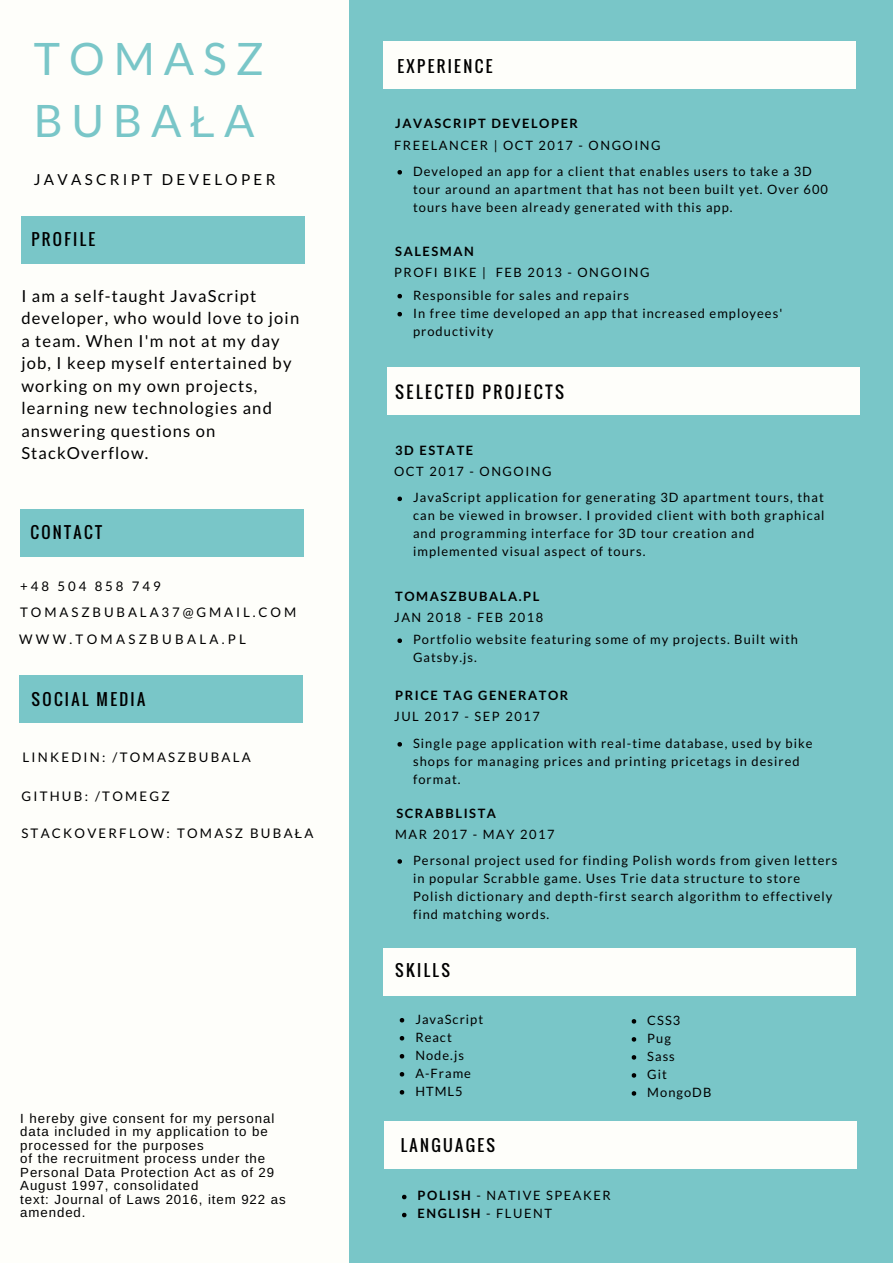
<style>
.page{position:relative;width:893px;height:1263px;background:#fff}
.page>*{position:absolute;margin:0;border:0;box-sizing:border-box;transform-origin:0 0}
.t1{font:44.7px/61.9px "Lato";letter-spacing:.2em;color:#79c6c8}
.t2{font:16.5px/22.5px "Lato";letter-spacing:.07em;color:#000}
.t3{font:16.5px "Oswald";letter-spacing:.15em;color:#000}
.t4{font:15.9px "Oswald";letter-spacing:.15em;color:#000}
.t5{font:15.15px "Lato";letter-spacing:.22em;color:#000}
.t6{font:13.2px/13.5px "Arimo";letter-spacing:.07em;color:#000}
.t7{font:13.2px "Lato";letter-spacing:.17em;color:#000}
.t8{font:13.2px/26px "Lato";letter-spacing:.22em;color:#000}
.t9{font:13.2px "Lato";letter-spacing:.25em;color:#000}
.t10{font:12.9px/18px "Lato";letter-spacing:.08em;color:#000}
.t11{font:12.9px/18px "Lato";letter-spacing:.12em;color:#000}
.t12{font:700 12.9px "Lato";letter-spacing:.12em;color:#000}
.s1{font-family:"Liberation Sans"}
.s2{font-weight:700}
</style>
<div class="page">
<div style="left:265px;top:0;width:628px;height:1263px;background:#79c6c8"></div>
<div style="left:384px;top:1121px;width:473px;height:48px;background:#fefefa"></div>
<div style="left:383px;top:948px;width:473px;height:47px;background:#fefefa"></div>
<svg style="left:400px;top:1018px;width:4px;height:4px"></svg>
<svg style="left:400px;top:1036px;width:4px;height:4px"></svg>
<svg style="left:400px;top:1054px;width:4px;height:4px"></svg>
<svg style="left:400px;top:1072px;width:4px;height:4px"></svg>
<svg style="left:400px;top:1090px;width:4px;height:4px"></svg>
<svg style="left:632px;top:1019px;width:4px;height:4px"></svg>
<svg style="left:632px;top:1037px;width:4px;height:4px"></svg>
<svg style="left:632px;top:1055px;width:4px;height:5px"></svg>
<svg style="left:632px;top:1073px;width:4px;height:5px"></svg>
<svg style="left:632px;top:1091px;width:4px;height:5px"></svg>
<div style="left:387px;top:367px;width:473px;height:47px;background:#fefefa"></div>
<div style="left:383px;top:42px;width:473px;height:47px;background:#fefefa"></div>
<svg style="left:397px;top:170px;width:5px;height:5px"></svg>
<svg style="left:397px;top:294px;width:5px;height:4px"></svg>
<svg style="left:397px;top:312px;width:5px;height:4px"></svg>
<div style="left:0;top:0;width:349px;height:1263px;background:#fefefa"></div>
<div style="left:19px;top:676px;width:284px;height:47px;background:#79c6c8"></div>
<div style="left:20px;top:509px;width:284px;height:47px;background:#79c6c8"></div>
<svg style="left:402px;top:1195px;width:4px;height:4px"></svg>
<svg style="left:402px;top:1213px;width:4px;height:4px"></svg>
<svg style="left:397px;top:497px;width:5px;height:4px"></svg>
<svg style="left:397px;top:638px;width:5px;height:5px"></svg>
<svg style="left:397px;top:859px;width:5px;height:5px"></svg>
<div style="left:21px;top:216px;width:284px;height:47px;background:#79c6c8"></div>
<svg style="left:397px;top:742px;width:5px;height:5px"></svg>
<h1 class="t1" style="left:34px;top:27px;width:231px">TOMASZ<br>BUBA<span class="s1">Ł</span>A</h1>
<p class="t5" style="left:34px;top:170px;width:243px">JAVASCRIPT DEVELOPER</p>
<p class="t4" style="left:32px;top:227px;width:65px">PROFILE</p>
<p class="t2" style="left:21px;top:284px;width:279px">I am a self-taught JavaScript developer, who would love to join a team. When I'm not at my day job, I keep myself entertained by working on my own projects, learning new technologies and answering questions on<br>StackOverflow.</p>
<p class="t4" style="left:30px;top:520px;width:73px">CONTACT</p>
<p class="t8" style="left:20px;top:572px;width:277px">+48 504 858 749<br>TOMASZBUBALA37@GMAIL.COM</p>
<p class="t9" style="left:19px;top:630px;width:228px">WWW.TOMASZBUBALA.PL</p>
<p class="t4" style="left:32px;top:687px;width:115px">SOCIAL MEDIA</p>
<p class="t7" style="left:23px;top:749px;width:230px">LINKEDIN: /TOMASZBUBALA</p>
<p class="t7" style="left:21px;top:788px;width:150px">GITHUB: /TOMEGZ</p>
<p class="t7" style="left:21px;top:825px;width:294px">STACKOVERFLOW: TOMASZ BUBA<span class="s1">Ł</span>A</p>
<p class="t6" style="left:20px;top:1111px;width:267px">I hereby give consent for my personal data included in my application to be processed for the purposes<br>of the recruitment process under the<br>Personal Data Protection Act as of 29<br>August 1997, consolidated<br>text: Journal of Laws 2016, item 922 as amended.</p>
<p class="t4" style="left:397px;top:54px;width:96px">EXPERIENCE</p>
<p class="t12" style="left:395px;top:116px;width:184px">JAVASCRIPT DEVELOPER</p>
<p class="t11" style="left:394px;top:136px;width:268px">FREELANCER | OCT 2017 - ONGOING</p>
<p class="t10" style="left:413px;top:162px;width:416px">Developed an app for a client that enables users to take a 3D tour around an apartment that has not been built yet. Over 600 tours have been already generated with this app.</p>
<p class="t12" style="left:395px;top:243px;width:80px">SALESMAN</p>
<p class="t11" style="left:394px;top:263px;width:257px">PROFI BIKE | FEB 2013 - ONGOING</p>
<p class="t10" style="left:413px;top:286px;width:371px">Responsible for sales and repairs<br>In free time developed an app that increased employees' productivity</p>
<p class="t3" style="left:395px;top:379px;width:170px">SELECTED PROJECTS</p>
<p class="t12" style="left:395px;top:442px;width:79px">3D ESTATE</p>
<p class="t11" style="left:394px;top:462px;width:159px">OCT 2017 - ONGOING</p>
<p class="t10" style="left:413px;top:488px;width:413px">JavaScript application for generating 3D apartment tours, that can be viewed in browser. I provided client with both graphical and programming interface for 3D tour creation and implemented visual aspect of tours.</p>
<p class="t12" style="left:395px;top:589px;width:146px">TOMASZBUBALA.PL</p>
<p class="t11" style="left:394px;top:608px;width:151px">JAN 2018 - FEB 2018</p>
<p class="t10" style="left:413px;top:630px;width:386px">Portfolio website featuring some of my projects. Built with<br>Gatsby.js.</p>
<p class="t12" style="left:395px;top:688px;width:175px">PRICE TAG GENERATOR</p>
<p class="t11" style="left:394px;top:707px;width:147px">JUL 2017 - SEP 2017</p>
<p class="t10" style="left:413px;top:734px;width:401px">Single page application with real-time database, used by bike shops for managing prices and printing pricetags in desired format.</p>
<p class="t12" style="left:396px;top:805px;width:101px">SCRABBLISTA</p>
<p class="t11" style="left:395px;top:825px;width:161px">MAR 2017 - MAY 2017</p>
<p class="t10" style="left:413px;top:851px;width:426px">Personal project used for finding Polish words from given letters in popular Scrabble game. Uses Trie data structure to store Polish dictionary and depth-first search algorithm to effectively find matching words.</p>
<p class="t4" style="left:395px;top:958px;width:56px">SKILLS</p>
<p class="t10" style="left:415px;top:1009px;width:69px">JavaScript<br>React<br>Node.js<br>A-Frame<br>HTML5</p>
<p class="t10" style="left:647px;top:1011px;width:66px">CSS3<br>Pug<br>Sass<br>Git<br>MongoDB</p>
<p class="t4" style="left:401px;top:1133px;width:96px">LANGUAGES</p>
<p class="t11" style="left:418px;top:1186px;width:195px"><span class="s2">POLISH</span> - NATIVE SPEAKER<br><span class="s2">ENGLISH</span> - FLUENT</p>
</div>
